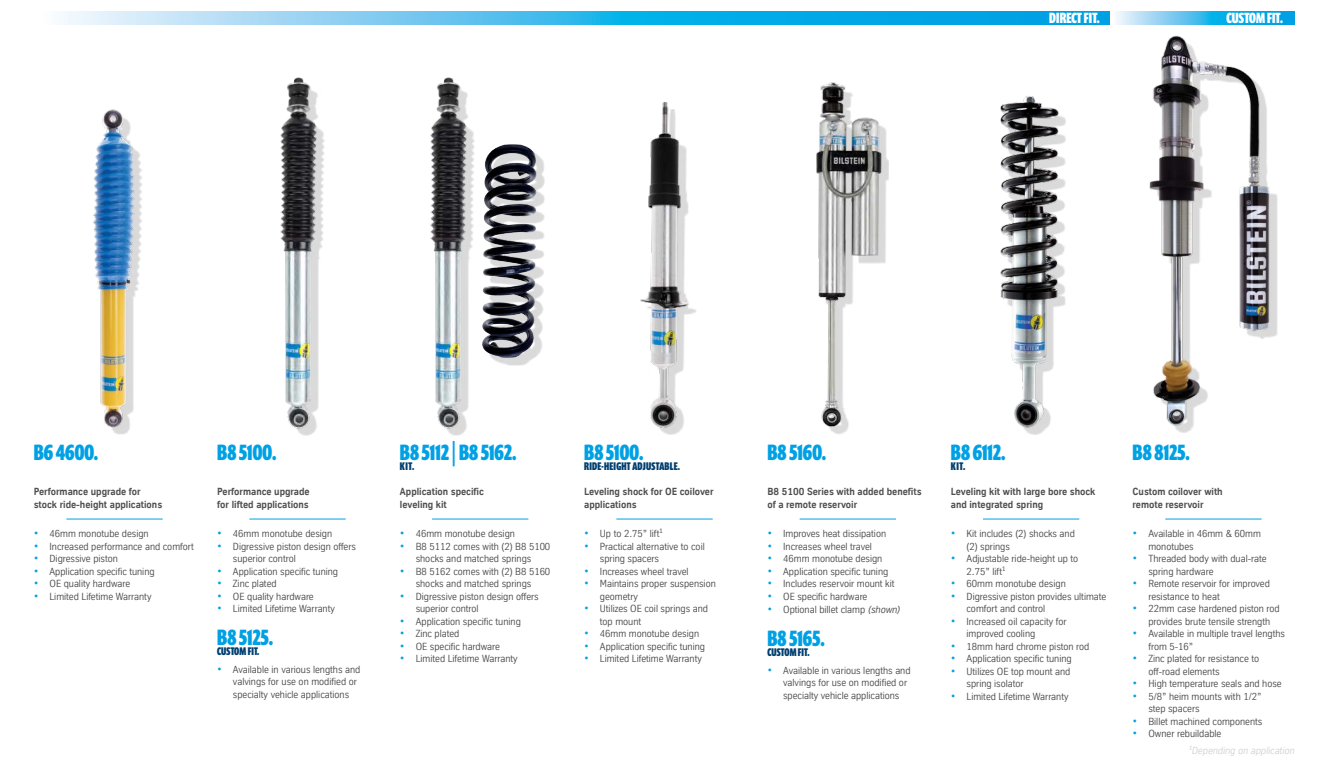
<style>
.page{position:relative;width:1328px;height:765px;background:#fff}
.page>*{position:absolute;margin:0;border:0;box-sizing:border-box;transform-origin:0 0}
.t1{font:700 22.5px "Prenton RP Ultra Cond";letter-spacing:.01em;color:#00a1e4}
.t2{font:700 15px "Prenton RP Ultra Cond";letter-spacing:.01em;color:#fff}
.t3{font:700 11.25px "Prenton RP Ultra Cond";letter-spacing:.025em;color:#003e6f}
.t4{font:10px/12.5px "TK Type";color:#4d4d4f}
.t5{font:700 10px/12.5px "TK Type";color:#4d4d4f}
.t6{font:italic 10px/16.6px "TK Type";color:#d1d3d4}
.s1{font-size:11.25px;color:#00a1e4}
.s2{font-style:italic}
.s3{font-style:normal;font-size:11.25px;color:#00a1e4}
.s4{font-style:normal;color:#4d4d4f}
</style>
<div class="page">
<hr style="left:66px;top:519px;width:97px;height:1px;background:#00a1e4">
<hr style="left:249px;top:519px;width:97px;height:1px;background:#00a1e4">
<hr style="left:616px;top:519px;width:96px;height:1px;background:#00a1e4">
<hr style="left:799px;top:519px;width:97px;height:1px;background:#00a1e4">
<hr style="left:983px;top:519px;width:96px;height:1px;background:#00a1e4">
<hr style="left:432px;top:519px;width:96px;height:1px;background:#00a1e4">
<hr style="left:1165px;top:519px;width:96px;height:1px;background:#00a1e4">
<svg style="left:60px;top:11px;width:1050px;height:14px;background:#4bbeec"></svg>
<svg style="left:1116px;top:11px;width:178px;height:14px;background:#4abeec"></svg>
<div style="left:822px;top:90px;width:67px;height:345px;background:#000;opacity:.15"></div>
<img style="left:816px;top:82px;width:67px;height:353px">
<img style="left:1000px;top:96px;width:66px;height:337px">
<img style="left:1149px;top:35px;width:129px;height:396px">
<div style="left:287px;top:85px;width:38px;height:351px;background:#000;opacity:.15"></div>
<img style="left:280px;top:77px;width:41px;height:354px">
<img style="left:640px;top:102px;width:54px;height:333px">
<div style="left:98px;top:114px;width:45px;height:321px;background:#000;opacity:.15"></div>
<img style="left:93px;top:109px;width:45px;height:326px">
<div style="left:437px;top:85px;width:38px;height:351px;background:#000;opacity:.15"></div>
<img style="left:430px;top:77px;width:41px;height:354px">
<div style="left:486px;top:151px;width:58px;height:215px;background:#000;opacity:.15"></div>
<img style="left:482px;top:144px;width:54px;height:214px">
<h2 class="t2" style="left:1049px;top:9px;width:52px">DIRECT FIT.</h2>
<h2 class="t2" style="left:1226px;top:9px;width:58px">CUSTOM FIT.</h2>
<h1 class="t1" style="left:34px;top:438px;width:66px">B6 4600.</h1>
<p class="t5" style="left:34px;top:486px;width:130px">Performance upgrade for stock ride-height applications</p>
<p class="t4" style="left:34px;top:527px;width:116px"><span class="s1">•</span> 46mm monotube design</p>
<p class="t4" style="left:34px;top:540px;width:162px"><span class="s1">•</span> Increased performance and comfort</p>
<p class="t4" style="left:34px;top:552px;width:86px"><span class="s1">•</span> Digressive piston</p>
<p class="t4" style="left:34px;top:565px;width:122px"><span class="s1">•</span> Application specific tuning</p>
<p class="t4" style="left:34px;top:577px;width:98px"><span class="s1">•</span> OE quality hardware</p>
<p class="t4" style="left:34px;top:590px;width:119px"><span class="s1">•</span> Limited Lifetime Warranty</p>
<h1 class="t1" style="left:217px;top:438px;width:61px">B8 5100.</h1>
<p class="t5" style="left:217px;top:486px;width:94px">Performance upgrade for lifted applications</p>
<p class="t4" style="left:217px;top:527px;width:116px"><span class="s1">•</span> 46mm monotube design</p>
<p class="t4" style="left:233px;top:540px;width:124px;text-indent:-16px"><span class="s1">•</span> Digressive piston design offers superior control</p>
<p class="t4" style="left:217px;top:565px;width:122px"><span class="s1">•</span> Application specific tuning</p>
<p class="t4" style="left:217px;top:577px;width:61px"><span class="s1">•</span> Zinc plated</p>
<p class="t4" style="left:217px;top:590px;width:98px"><span class="s1">•</span> OE quality hardware</p>
<p class="t4" style="left:217px;top:602px;width:119px"><span class="s1">•</span> Limited Lifetime Warranty</p>
<h1 class="t1" style="left:217px;top:622px;width:57px">B8 5125.</h1>
<p class="t3" style="left:217px;top:643px;width:44px">CUSTOM FIT.</p>
<p class="t4" style="left:233px;top:663px;width:129px;text-indent:-16px"><span class="s1">•</span> Available in various lengths and valvings for use on modified or specialty vehicle applications</p>
<h1 class="t1" style="left:400px;top:438px;width:118px">B8 5112 | B8 5162.</h1>
<p class="t3" style="left:400px;top:459px;width:16px">KIT.</p>
<p class="t5" style="left:400px;top:486px;width:85px">Application specific leveling kit</p>
<p class="t4" style="left:400px;top:528px;width:116px"><span class="s1">•</span> 46mm monotube design</p>
<p class="t4" style="left:400px;top:540px;width:152px;text-align:center"><span class="s1">•</span> B8 5112 comes with (2) B8 5100 shocks and matched springs</p>
<p class="t4" style="left:400px;top:565px;width:152px;text-align:center"><span class="s1">•</span> B8 5162 comes with (2) B8 5160 shocks and matched springs</p>
<p class="t4" style="left:416px;top:590px;width:124px;text-indent:-16px"><span class="s1">•</span> Digressive piston design offers superior control</p>
<p class="t4" style="left:400px;top:615px;width:122px"><span class="s1">•</span> Application specific tuning</p>
<p class="t4" style="left:400px;top:628px;width:61px"><span class="s1">•</span> Zinc plated</p>
<p class="t4" style="left:400px;top:640px;width:102px"><span class="s1">•</span> OE specific hardware</p>
<p class="t4" style="left:400px;top:653px;width:119px"><span class="s1">•</span> Limited Lifetime Warranty</p>
<h1 class="t1" style="left:584px;top:438px;width:61px">B8 5100.</h1>
<p class="t3" style="left:584px;top:459px;width:97px">RIDE-HEIGHT ADJUSTABLE.</p>
<p class="t5" style="left:584px;top:486px;width:131px">Leveling shock for OE coilover applications</p>
<p class="t4" style="left:584px;top:528px;width:80px"><span class="s1">•</span> Up to 2.75” lift1</p>
<p class="t4" style="left:600px;top:540px;width:106px;text-indent:-16px"><span class="s1">•</span> Practical alternative to coil spring spacers</p>
<p class="t4" style="left:584px;top:565px;width:106px"><span class="s1">•</span> Increases wheel travel</p>
<p class="t4" style="left:600px;top:578px;width:117px;text-indent:-16px"><span class="s1">•</span> Maintains proper suspension geometry</p>
<p class="t4" style="left:600px;top:603px;width:110px;text-indent:-16px"><span class="s1">•</span> Utilizes OE coil springs and top mount</p>
<p class="t4" style="left:584px;top:628px;width:116px"><span class="s1">•</span> 46mm monotube design</p>
<p class="t4" style="left:584px;top:640px;width:122px"><span class="s1">•</span> Application specific tuning</p>
<p class="t4" style="left:584px;top:653px;width:119px"><span class="s1">•</span> Limited Lifetime Warranty</p>
<h1 class="t1" style="left:767px;top:438px;width:60px">B8 5160.</h1>
<p class="t5" style="left:767px;top:486px;width:156px">B8 5100 Series with added benefits of a remote reservoir</p>
<p class="t4" style="left:767px;top:527px;width:120px"><span class="s1">•</span> Improves heat dissipation</p>
<p class="t4" style="left:767px;top:540px;width:106px"><span class="s1">•</span> Increases wheel travel</p>
<p class="t4" style="left:767px;top:552px;width:116px"><span class="s1">•</span> 46mm monotube design</p>
<p class="t4" style="left:767px;top:565px;width:122px"><span class="s1">•</span> Application specific tuning</p>
<p class="t4" style="left:767px;top:577px;width:128px"><span class="s1">•</span> Includes reservoir mount kit</p>
<p class="t4" style="left:767px;top:590px;width:102px"><span class="s1">•</span> OE specific hardware</p>
<p class="t4" style="left:767px;top:603px;width:134px"><span class="s1">•</span> Optional billet clamp <span class="s2">(shown)</span></p>
<h1 class="t1" style="left:767px;top:623px;width:59px">B8 5165.</h1>
<p class="t3" style="left:767px;top:644px;width:44px">CUSTOM FIT.</p>
<p class="t4" style="left:783px;top:664px;width:129px;text-indent:-16px"><span class="s1">•</span> Available in various lengths and valvings for use on modified or specialty vehicle applications</p>
<h1 class="t1" style="left:950px;top:438px;width:56px">B8 6112.</h1>
<p class="t3" style="left:950px;top:459px;width:16px">KIT.</p>
<p class="t5" style="left:950px;top:486px;width:146px">Leveling kit with large bore shock and integrated spring</p>
<p class="t4" style="left:966px;top:528px;width:110px;text-indent:-16px"><span class="s1">•</span> Kit includes (2) shocks and (2) springs</p>
<p class="t4" style="left:966px;top:553px;width:113px;text-indent:-16px"><span class="s1">•</span> Adjustable ride-height up to<br>2.75” lift1</p>
<p class="t4" style="left:950px;top:578px;width:116px"><span class="s1">•</span> 60mm monotube design</p>
<p class="t4" style="left:966px;top:590px;width:141px;text-indent:-16px"><span class="s1">•</span> Digressive piston provides ultimate comfort and control</p>
<p class="t4" style="left:966px;top:615px;width:102px;text-indent:-16px"><span class="s1">•</span> Increased oil capacity for improved cooling</p>
<p class="t4" style="left:950px;top:640px;width:140px"><span class="s1">•</span> 18mm hard chrome piston rod</p>
<p class="t4" style="left:950px;top:653px;width:122px"><span class="s1">•</span> Application specific tuning</p>
<p class="t4" style="left:966px;top:665px;width:105px;text-indent:-16px"><span class="s1">•</span> Utilizes OE top mount and spring isolator</p>
<p class="t4" style="left:950px;top:690px;width:119px"><span class="s1">•</span> Limited Lifetime Warranty</p>
<h1 class="t1" style="left:1132px;top:438px;width:59px">B8 8125.</h1>
<p class="t5" style="left:1132px;top:486px;width:92px">Custom coilover with remote reservoir</p>
<p class="t4" style="left:1148px;top:527px;width:114px;text-indent:-16px"><span class="s1">•</span> Available in 46mm &amp; 60mm monotubes</p>
<p class="t4" style="left:1148px;top:552px;width:120px;text-indent:-16px"><span class="s1">•</span> Threaded body with dual-rate spring hardware</p>
<p class="t4" style="left:1148px;top:577px;width:123px;text-indent:-16px"><span class="s1">•</span> Remote reservoir for improved resistance to heat</p>
<p class="t4" style="left:1148px;top:602px;width:133px;text-indent:-16px"><span class="s1">•</span> 22mm case hardened piston rod provides brute tensile strength</p>
<p class="t4" style="left:1148px;top:627px;width:138px;text-indent:-16px"><span class="s1">•</span> Available in multiple travel lengths from 5-16”</p>
<p class="t4" style="left:1148px;top:652px;width:112px;text-indent:-16px"><span class="s1">•</span> Zinc plated for resistance to off-road elements</p>
<p class="t4" style="left:1132px;top:677px;width:150px"><span class="s1">•</span> High temperature seals and hose</p>
<p class="t4" style="left:1148px;top:690px;width:115px;text-indent:-16px"><span class="s1">•</span> 5/8” heim mounts with 1/2” step spacers</p>
<p class="t4" style="left:1132px;top:715px;width:131px"><span class="s1">•</span> Billet machined components</p>
<p class="t6" style="left:1188px;top:725px;width:108px;text-indent:-55px"><span class="s3">•</span> <span class="s4">Owner rebuildable<br></span>1Depending on application</p>
</div>
